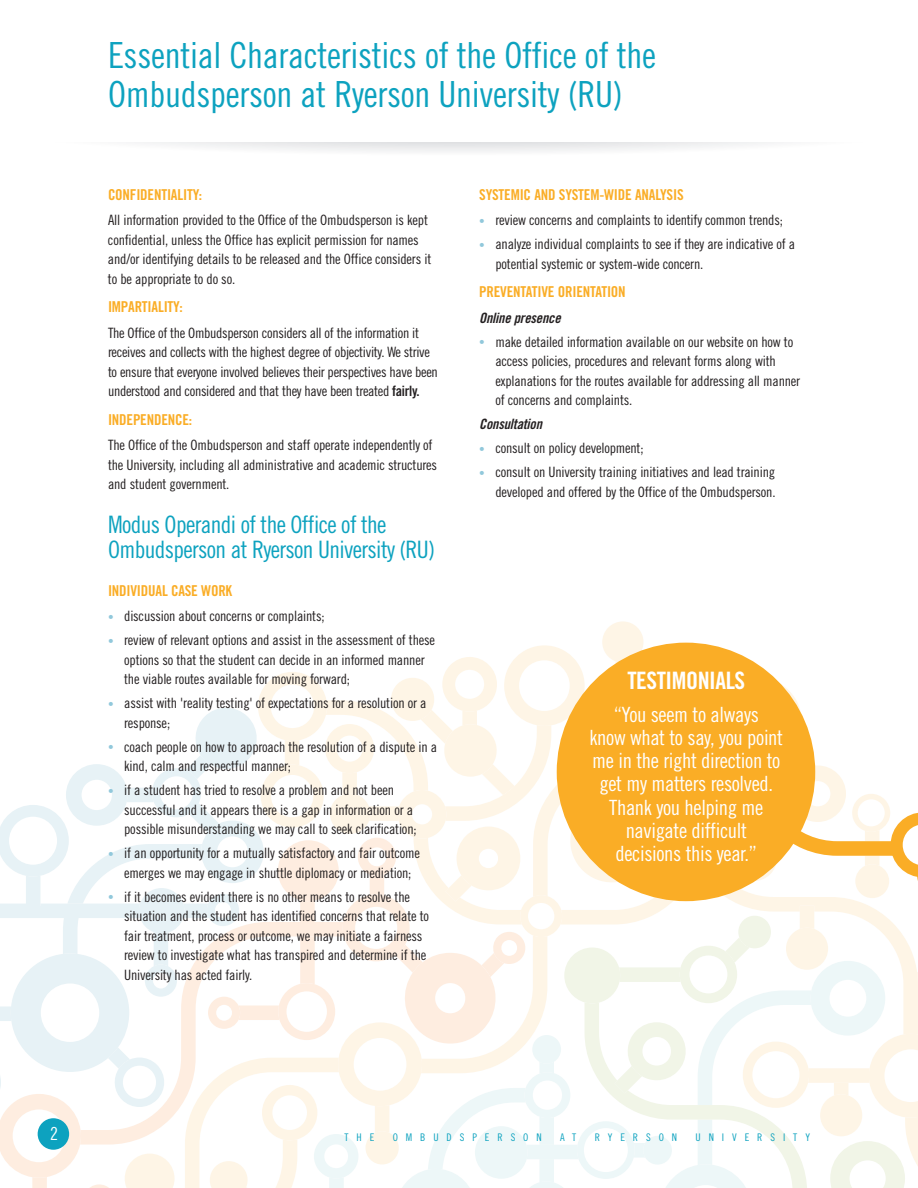
<style>
.page{position:relative;width:918px;height:1188px;background:#fff}
.page>*{position:absolute;margin:0;border:0;box-sizing:border-box;transform-origin:0 0}
.t1{font:36px/39px "Trade Gothic Cond Eighteen";letter-spacing:-.01em;color:#0da2bf}
.t2{font:24px/25.5px "Trade Gothic Cond Eighteen";letter-spacing:-.025em;color:#0da2bf}
.t3{font:24px "Trade Gothic Bold Cond Twenty";letter-spacing:-.02em;color:#fff}
.t4{font:21px/23.2px "Trade Gothic Cond Eighteen";letter-spacing:-.02em;color:#fff;text-align:center}
.t5{font:18px "Trade Gothic Cond Eighteen";color:#fff}
.t6{font:15px "Trade Gothic Bold Cond Twenty";letter-spacing:-.015em;color:#faad26}
.t7{font:14.25px/19.5px "Trade Gothic Cond Eighteen";letter-spacing:-.015em;color:#231f20}
.t8{font:14.25px "Trade Gothic Bold Cond Twenty Obl";letter-spacing:-.015em;color:#231f20}
.t9{font:10.5px "Trade Gothic Cond Eighteen";letter-spacing:.755em;color:#0da2bf}
.s1{font-family:"Trade Gothic Bold Cond Twenty"}
.s2{font-size:11.25px;color:#91c8db}
</style>
<div class="page">
<svg style="left:0;top:621px;width:918px;height:567px"></svg>
<div style="left:38px;top:1118px;width:31px;height:32px;background:#0da2bf;border-radius:50%"></div>
<div style="left:557px;top:643px;width:258px;height:258px;background:#faad26;border-radius:50%"></div>
<h1 class="t1" style="left:108px;top:39px;width:550px">Essential Characteristics of the Office of the<br>Ombudsperson at Ryerson University (RU)</h1>
<p class="t6" style="left:108px;top:189px;width:96px">CONFIDENTIALITY:</p>
<p class="t7" style="left:108px;top:212px;width:325px">All information provided to the Office of the Ombudsperson is kept confidential, unless the Office has explicit permission for names and/or identifying details to be released and the Office considers it to be appropriate to do so.</p>
<p class="t6" style="left:108px;top:301px;width:76px">IMPARTIALITY:</p>
<p class="t7" style="left:108px;top:324px;width:331px">The Office of the Ombudsperson considers all of the information it receives and collects with the highest degree of objectivity. We strive to ensure that everyone involved believes their perspectives have been understood and considered and that they have been treated <span class="s1">fairly.</span></p>
<p class="t6" style="left:108px;top:414px;width:86px">INDEPENDENCE:</p>
<p class="t7" style="left:108px;top:437px;width:331px">The Office of the Ombudsperson and staff operate independently of the University, including all administrative and academic structures and student government.</p>
<h2 class="t2" style="left:108px;top:513px;width:329px">Modus Operandi of the Office of the<br>Ombudsperson at Ryerson University (RU)</h2>
<p class="t6" style="left:108px;top:585px;width:126px">INDIVIDUAL CASE WORK</p>
<p class="t7" style="left:108px;top:608px;width:218px"><span class="s2">•</span> discussion about concerns or complaints;</p>
<p class="t7" style="left:124px;top:632px;width:312px;text-indent:-16px"><span class="s2">•</span> review of relevant options and assist in the assessment of these options so that the student can decide in an informed manner the viable routes available for moving forward;</p>
<p class="t7" style="left:124px;top:695px;width:304px;text-indent:-16px"><span class="s2">•</span> assist with 'reality testing' of expectations for a resolution or a response;</p>
<p class="t7" style="left:124px;top:738px;width:315px;text-indent:-16px"><span class="s2">•</span> coach people on how to approach the resolution of a dispute in a kind, calm and respectful manner;</p>
<p class="t7" style="left:124px;top:782px;width:294px;text-indent:-16px"><span class="s2">•</span> if a student has tried to resolve a problem and not been successful and it appears there is a gap in information or a possible misunderstanding we may call to seek clarification;</p>
<p class="t7" style="left:108px;top:845px;width:314px;text-align:center"><span class="s2">•</span> if an opportunity for a mutually satisfactory and fair outcome emerges we may engage in shuttle diplomacy or mediation;</p>
<p class="t7" style="left:124px;top:888px;width:306px;text-indent:-16px"><span class="s2">•</span> if it becomes evident there is no other means to resolve the situation and the student has identified concerns that relate to fair treatment, process or outcome, we may initiate a fairness review to investigate what has transpired and determine if the University has acted fairly.</p>
<p class="t6" style="left:479px;top:189px;width:206px">SYSTEMIC AND SYSTEM-WIDE ANALYSIS</p>
<p class="t7" style="left:479px;top:212px;width:305px"><span class="s2">•</span> review concerns and complaints to identify common trends;</p>
<p class="t7" style="left:495px;top:236px;width:301px;text-indent:-16px"><span class="s2">•</span> analyze individual complaints to see if they are indicative of a potential systemic or system-wide concern.</p>
<p class="t6" style="left:479px;top:286px;width:148px">PREVENTATIVE ORIENTATION</p>
<p class="t8" style="left:479px;top:313px;width:83px">Online presence</p>
<p class="t7" style="left:495px;top:333px;width:306px;text-indent:-16px"><span class="s2">•</span> make detailed information available on our website on how to access policies, procedures and relevant forms along with explanations for the routes available for addressing all manner of concerns and complaints.</p>
<p class="t8" style="left:479px;top:419px;width:64px">Consultation</p>
<p class="t7" style="left:479px;top:440px;width:166px"><span class="s2">•</span> consult on policy development;</p>
<p class="t7" style="left:479px;top:464px;width:298px;text-align:right"><span class="s2">•</span> consult on University training initiatives and lead training developed and offered by the Office of the Ombudsperson.</p>
<h2 class="t3" style="left:627px;top:672px;width:119px">TESTIMONIALS</h2>
<h3 class="t4" style="left:590px;top:704px;width:195px">“You seem to always<br>know what to say, you point me in the right direction to get my matters resolved.<br>Thank you helping me navigate difficult<br>decisions this year.”</h3>
<p class="t5" style="left:50px;top:1127px;width:9px">2</p>
<p class="t9" style="left:345px;top:1134px;width:31px">THE</p>
<p class="t9" style="left:393px;top:1134px;width:150px">OMBUDSPERSON</p>
<p class="t9" style="left:560px;top:1134px;width:18px">A T</p>
<p class="t9" style="left:595px;top:1134px;width:84px">RYERSON</p>
<p class="t9" style="left:696px;top:1134px;width:116px">UNIVERSITY</p>
</div>
